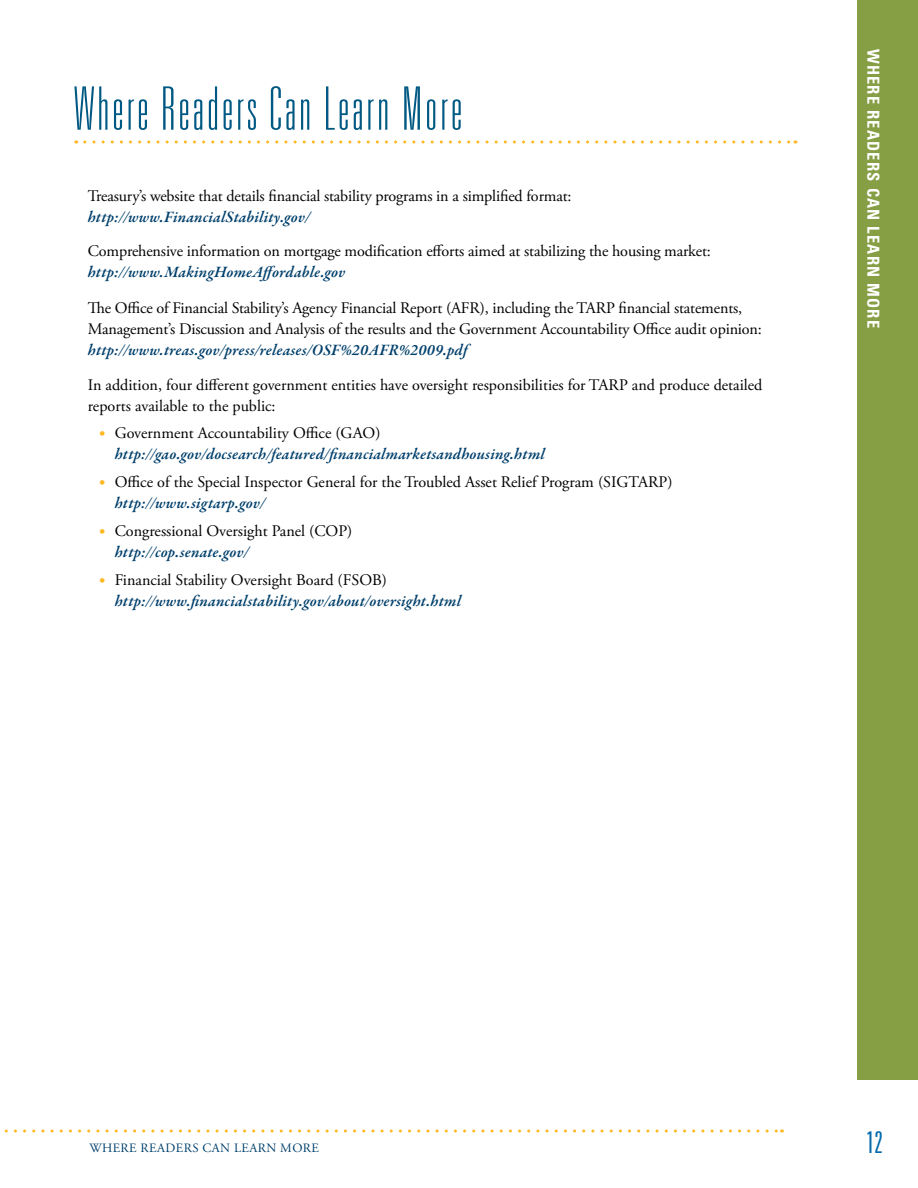
<style>
.page{position:relative;width:918px;height:1188px;background:#fff}
.page>*{position:absolute;margin:0;border:0;box-sizing:border-box;transform-origin:0 0}
.t1{font:100 ultra-condensed 60px "Univers";letter-spacing:.05em;color:#005983}
.t2{font:300 ultra-condensed 30px "Univers";color:#036aab}
.t3{font:700 condensed 16.5px "Univers";letter-spacing:.07em;color:#fff}
.t4{font:16.2px/21px "Adobe Garamond Pro";letter-spacing:-.01em;color:#000}
.t5{font:italic 600 16.2px "Garamond Premr Pro";letter-spacing:.01em;color:#00406c}
.t6{font:12.75px "Adobe Garamond Pro";letter-spacing:.035em;color:#00406c}
.s1{font-family:"Univers";font-weight:300;font-stretch:condensed;font-size:12.75px;color:#fdb822}
</style>
<div class="page">
<div style="left:857px;top:0;width:61px;height:1080px;background:#869f45"></div>
<svg style="left:4px;top:1130px;width:779px;height:2px"></svg>
<svg style="left:85px;top:141px;width:711px;height:3px"></svg>
<h1 class="t1" style="left:74px;top:78px;width:389px">Where Readers Can Learn More</h1>
<p class="t4" style="left:88px;top:186px;width:485px">Treasury’s website that details financial stability programs in a simplified format:</p>
<p class="t5" style="left:88px;top:207px;width:224px">http://www.FinancialStability.gov/</p>
<p class="t4" style="left:88px;top:241px;width:625px">Comprehensive information on mortgage modification efforts aimed at stabilizing the housing market:</p>
<p class="t5" style="left:88px;top:262px;width:259px">http://www.MakingHomeAffordable.gov</p>
<p class="t4" style="left:88px;top:298px;width:676px">The Office of Financial Stability’s Agency Financial Report (AFR), including the TARP financial statements,<br>Management’s Discussion and Analysis of the results and the Government Accountability Office audit opinion:</p>
<p class="t5" style="left:88px;top:340px;width:381px">http://www.treas.gov/press/releases/OSF%20AFR%2009.pdf</p>
<p class="t4" style="left:88px;top:375px;width:676px">In addition, four different government entities have oversight responsibilities for TARP and produce detailed reports available to the public:</p>
<p class="t4" style="left:99px;top:423px;width:255px"><span class="s1">•</span> Government Accountability Office (GAO</p>
<p class="t4" style="left:375px;top:423px;width:7px">)</p>
<p class="t5" style="left:115px;top:444px;width:432px">http://gao.gov/docsearch/featured/financialmarketsandhousing.html</p>
<p class="t4" style="left:99px;top:472px;width:576px"><span class="s1">•</span> Office of the Special Inspector General for the Troubled Asset Relief Program (SIGTARP)</p>
<p class="t5" style="left:115px;top:493px;width:152px">http://www.sigtarp.gov/</p>
<p class="t4" style="left:99px;top:521px;width:255px"><span class="s1">•</span> Congressional Oversight Panel (COP)</p>
<p class="t5" style="left:115px;top:542px;width:136px">http://cop.senate.gov/</p>
<p class="t4" style="left:99px;top:570px;width:255px"><span class="s1">•</span> Financial Stability Oversight Board (FSOB</p>
<p class="t4" style="left:382px;top:570px;width:7px">)</p>
<p class="t5" style="left:115px;top:591px;width:348px">http://www.financialstability.gov/about/oversight.html</p>
<p class="t3" style="left:884px;top:49px;width:281px;rotate:90deg">Where Readers Can Learn More</p>
<p class="t6" style="left:89px;top:1140px;width:231px">Where Read ers Can Learn More</p>
<h2 class="t2" style="left:866px;top:1126px;width:18px">12</h2>
</div>
